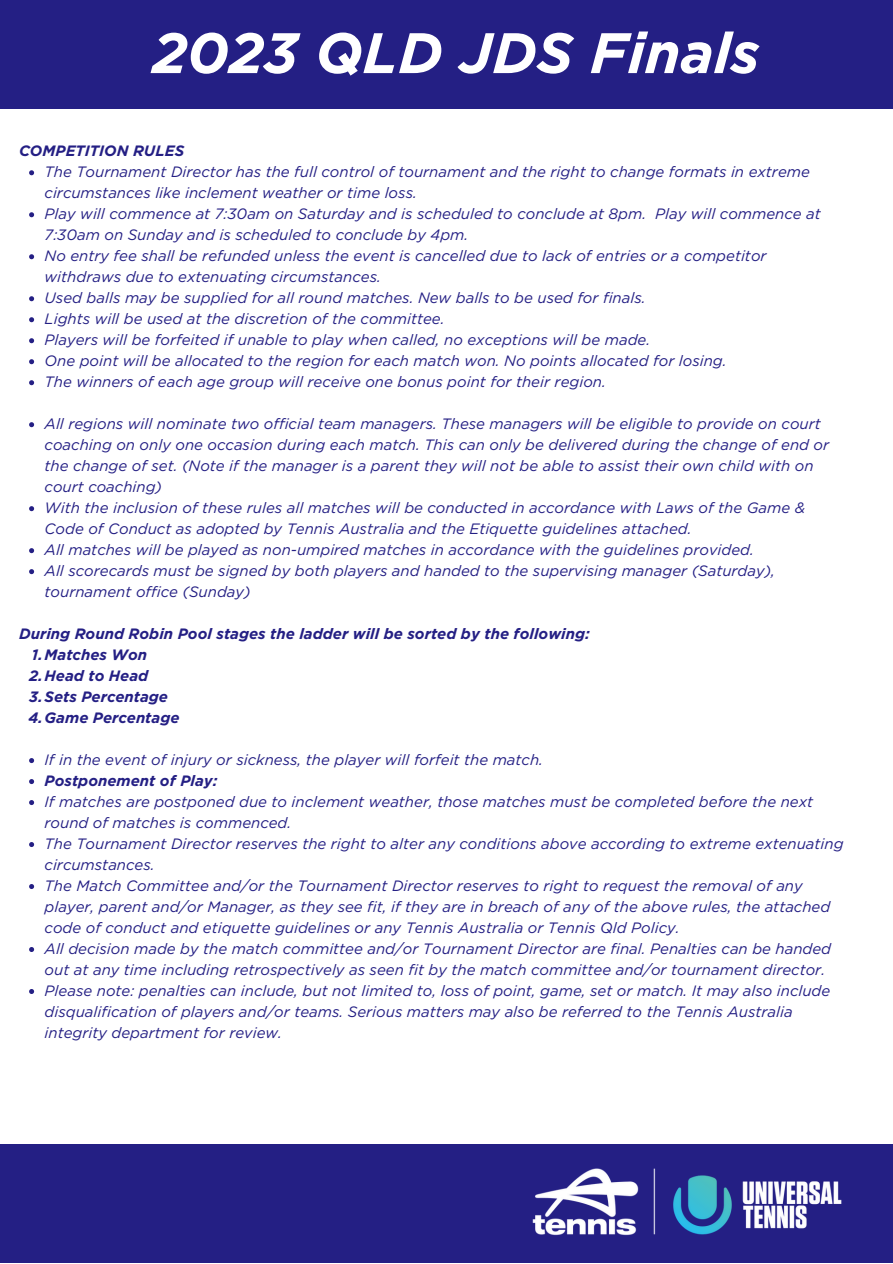
<style>
.page{position:relative;width:893px;height:1264px;background:#fff}
.page>*{position:absolute;margin:0;border:0;box-sizing:border-box;transform-origin:0 0}
.t1{font:italic 700 57px "Gotham HTF";color:#fff}
.t2{font:italic 15px/21px "Gotham";color:#241f84}
.t3{font:italic 700 15px "Gotham HTF";color:#241f84}
</style>
<div class="page">
<div style="left:0;top:0;width:892px;height:108px;background:#241f84"></div>
<div style="left:0;top:1143px;width:892px;height:119px;background:#241f84"></div>
<svg style="left:29px;top:170px;width:5px;height:5px"></svg>
<svg style="left:29px;top:212px;width:5px;height:5px"></svg>
<svg style="left:29px;top:254px;width:5px;height:5px"></svg>
<svg style="left:29px;top:296px;width:5px;height:5px"></svg>
<svg style="left:29px;top:317px;width:5px;height:5px"></svg>
<svg style="left:29px;top:338px;width:5px;height:5px"></svg>
<svg style="left:29px;top:359px;width:5px;height:5px"></svg>
<svg style="left:29px;top:380px;width:5px;height:5px"></svg>
<svg style="left:29px;top:422px;width:5px;height:5px"></svg>
<svg style="left:29px;top:506px;width:5px;height:5px"></svg>
<svg style="left:29px;top:548px;width:5px;height:5px"></svg>
<svg style="left:29px;top:569px;width:5px;height:5px"></svg>
<svg style="left:29px;top:758px;width:5px;height:5px"></svg>
<svg style="left:29px;top:779px;width:5px;height:5px"></svg>
<svg style="left:29px;top:800px;width:5px;height:5px"></svg>
<svg style="left:29px;top:842px;width:5px;height:5px"></svg>
<svg style="left:29px;top:884px;width:5px;height:5px"></svg>
<svg style="left:29px;top:947px;width:5px;height:5px"></svg>
<svg style="left:29px;top:989px;width:5px;height:5px"></svg>
<img style="left:532px;top:1168px;width:310px;height:68px">
<p class="t1" style="left:152px;top:20px;width:608px">2023 QLD JDS Finals</p>
<p class="t3" style="left:19px;top:142px;width:167px">COMPETITION RULES</p>
<p class="t2" style="left:45px;top:161px;width:766px">The Tournament Director has the full control of tournament and the right to change formats in extreme circumstances like inclement weather or time loss.</p>
<p class="t2" style="left:45px;top:203px;width:777px">Play will commence at 7:30am on Saturday and is scheduled to conclude at 8pm. Play will commence at<br>7:30am on Sunday and is scheduled to conclude by 4pm.</p>
<p class="t2" style="left:45px;top:245px;width:723px">No entry fee shall be refunded unless the event is cancelled due to lack of entries or a competitor withdraws due to extenuating circumstances.</p>
<p class="t2" style="left:45px;top:287px;width:602px">Used balls may be supplied for all round matches. New balls to be used for finals.</p>
<p class="t2" style="left:45px;top:308px;width:401px">Lights will be used at the discretion of the committee.</p>
<p class="t2" style="left:45px;top:329px;width:607px">Players will be forfeited if unable to play when called, no exceptions will be made.</p>
<p class="t2" style="left:45px;top:350px;width:683px">One point will be allocated to the region for each match won. No points allocated for losing.</p>
<p class="t2" style="left:45px;top:371px;width:562px">The winners of each age group will receive one bonus point for their region.</p>
<p class="t2" style="left:45px;top:413px;width:786px">All regions will nominate two official team managers. These managers will be eligible to provide on court coaching on only one occasion during each match. This can only be delivered during the change of end or the change of set. (Note if the manager is a parent they will not be able to assist their own child with on court coaching)</p>
<p class="t2" style="left:45px;top:497px;width:761px">With the inclusion of these rules all matches will be conducted in accordance with Laws of the Game &amp;<br>Code of Conduct as adopted by Tennis Australia and the Etiquette guidelines attached.</p>
<p class="t2" style="left:45px;top:539px;width:710px">All matches will be played as non-umpired matches in accordance with the guidelines provided.</p>
<p class="t2" style="left:45px;top:560px;width:732px">All scorecards must be signed by both players and handed to the supervising manager (Saturday), tournament office (Sunday)</p>
<p class="t3" style="left:19px;top:625px;width:572px">During Round Robin Pool stages the ladder will be sorted by the following:</p>
<p class="t3" style="left:32px;top:646px;width:117px">1.Matches Won</p>
<p class="t3" style="left:29px;top:667px;width:121px">2.Head to Head</p>
<p class="t3" style="left:29px;top:688px;width:140px">3.Sets Percentage</p>
<p class="t3" style="left:28px;top:709px;width:153px">4.Game Percentage</p>
<p class="t2" style="left:45px;top:749px;width:500px">If in the event of injury or sickness, the player will forfeit the match.</p>
<p class="t3" style="left:45px;top:772px;width:174px">Postponement of Play:</p>
<p class="t2" style="left:45px;top:791px;width:770px">If matches are postponed due to inclement weather, those matches must be completed before the next round of matches is commenced.</p>
<p class="t2" style="left:45px;top:833px;width:800px">The Tournament Director reserves the right to alter any conditions above according to extreme extenuating circumstances.</p>
<p class="t2" style="left:45px;top:875px;width:787px">The Match Committee and/or the Tournament Director reserves to right to request the removal of any player, parent and/or Manager, as they see fit, if they are in breach of any of the above rules, the attached code of conduct and etiquette guidelines or any Tennis Australia or Tennis Qld Policy.</p>
<p class="t2" style="left:45px;top:938px;width:788px">All decision made by the match committee and/or Tournament Director are final. Penalties can be handed out at any time including retrospectively as seen fit by the match committee and/or tournament director.</p>
<p class="t2" style="left:45px;top:980px;width:787px">Please note: penalties can include, but not limited to, loss of point, game, set or match. It may also include disqualification of players and/or teams. Serious matters may also be referred to the Tennis Australia integrity department for review.</p>
</div>
